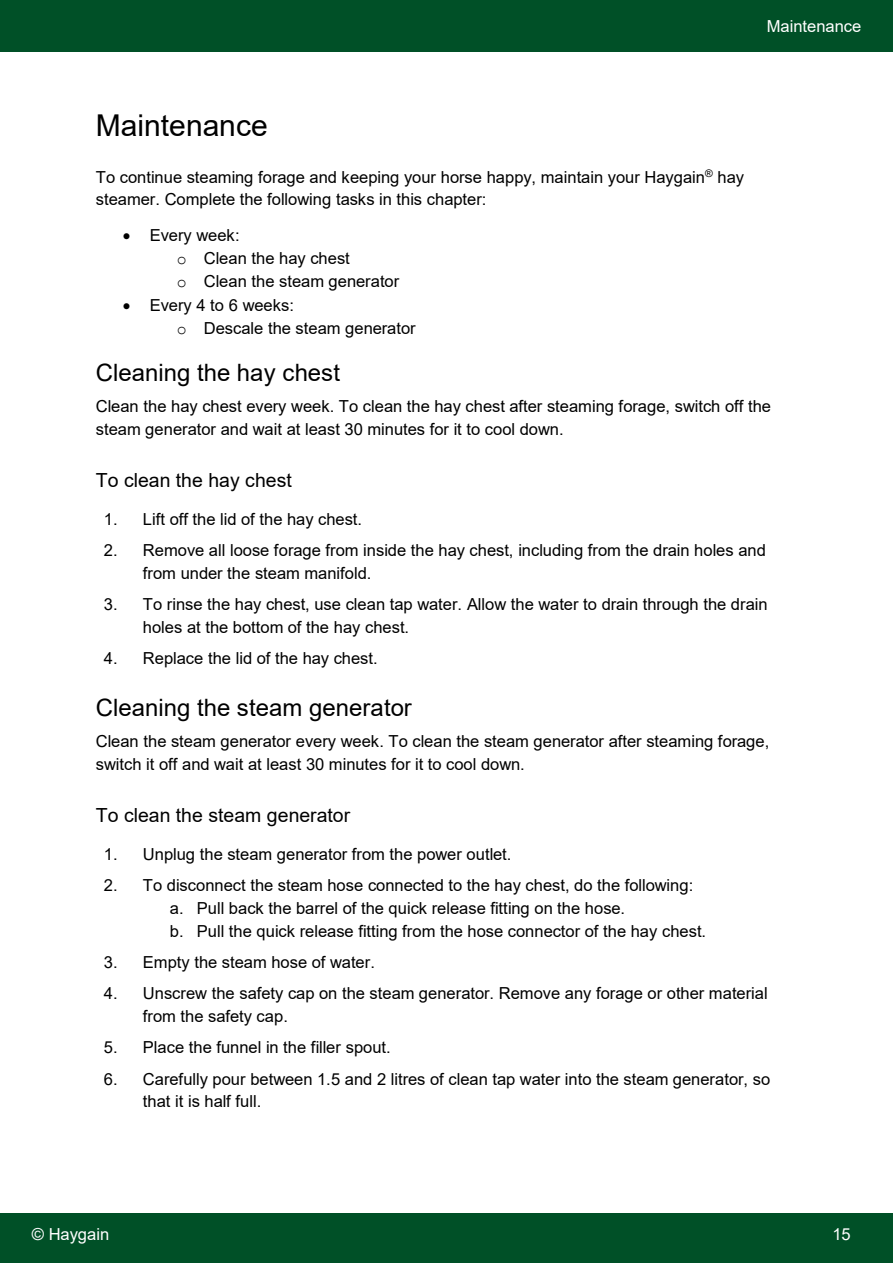
<style>
.page{position:relative;width:893px;height:1263px;background:#fff}
.page>*{position:absolute;margin:0;border:0;box-sizing:border-box;transform-origin:0 0}
.t1{font:30px "Arial";color:#000}
.t2{font:24px "Arial";color:#000}
.t3{font:19.5px "Arial";color:#000}
.t4{font:16.5px/22.8px "Arial";color:#000}
.t5{font:16.5px "Arial";color:#fff}
.s1{font-family:"Courier New"}
</style>
<div class="page">
<div style="left:0;top:0;width:893px;height:52px;background:#005027"></div>
<div style="left:0;top:1214px;width:893px;height:49px;background:#005027"></div>
<p class="t5" style="left:767px;top:15px;width:96px">Maintenance</p>
<h1 class="t1" style="left:96px;top:105px;width:173px">Maintenance</h1>
<p class="t4" style="left:96px;top:166px;width:650px">To continue steaming forage and keeping your horse happy, maintain your Haygain<sup>®</sup> hay steamer. Complete the following tasks in this chapter:</p>
<p class="t4" style="left:177px;top:224px;width:224px;text-indent:-54px">• Every week:<br><span class="s1">o</span> Clean the hay chest<br><span class="s1">o</span> Clean the steam generator</p>
<p class="t4" style="left:177px;top:293px;width:240px;text-indent:-54px">• Every 4 to 6 weeks:<br><span class="s1">o</span> Descale the steam generator</p>
<h2 class="t2" style="left:96px;top:356px;width:246px">Cleaning the hay chest</h2>
<p class="t4" style="left:96px;top:394px;width:677px">Clean the hay chest every week. To clean the hay chest after steaming forage, switch off the steam generator and wait at least 30 minutes for it to cool down.</p>
<p class="t3" style="left:96px;top:467px;width:198px">To clean the hay chest</p>
<p class="t4" style="left:104px;top:507px;width:260px">1. Lift off the lid of the hay chest.</p>
<p class="t4" style="left:143px;top:539px;width:625px;text-indent:-39px">2. Remove all loose forage from inside the hay chest, including from the drain holes and from under the steam manifold.</p>
<p class="t4" style="left:143px;top:593px;width:626px;text-indent:-39px">3. To rinse the hay chest, use clean tap water. Allow the water to drain through the drain holes at the bottom of the hay chest.</p>
<p class="t4" style="left:104px;top:647px;width:275px">4. Replace the lid of the hay chest.</p>
<h2 class="t2" style="left:96px;top:691px;width:318px">Cleaning the steam generator</h2>
<p class="t4" style="left:96px;top:730px;width:675px">Clean the steam generator every week. To clean the steam generator after steaming forage, switch it off and wait at least 30 minutes for it to cool down.</p>
<p class="t3" style="left:96px;top:802px;width:256px">To clean the steam generator</p>
<p class="t4" style="left:104px;top:842px;width:409px">1. Unplug the steam generator from the power outlet.</p>
<p class="t4" style="left:170px;top:874px;width:538px;text-indent:-66px">2. To disconnect the steam hose connected to the hay chest, do the following: a. Pull back the barrel of the quick release fitting on the hose.<br>b. Pull the quick release fitting from the hose connector of the hay chest.</p>
<p class="t4" style="left:104px;top:950px;width:273px">3. Empty the steam hose of water.</p>
<p class="t4" style="left:143px;top:982px;width:626px;text-indent:-39px">4. Unscrew the safety cap on the steam generator. Remove any forage or other material from the safety cap.</p>
<p class="t4" style="left:104px;top:1036px;width:288px">5. Place the funnel in the filler spout.</p>
<p class="t4" style="left:143px;top:1067px;width:629px;text-indent:-39px">6. Carefully pour between 1.5 and 2 litres of clean tap water into the steam generator, so that it is half full.</p>
<p class="t5" style="left:32px;top:1223px;width:79px">© Haygain</p>
<p class="t5" style="left:832px;top:1223px;width:20px">15</p>
</div>
